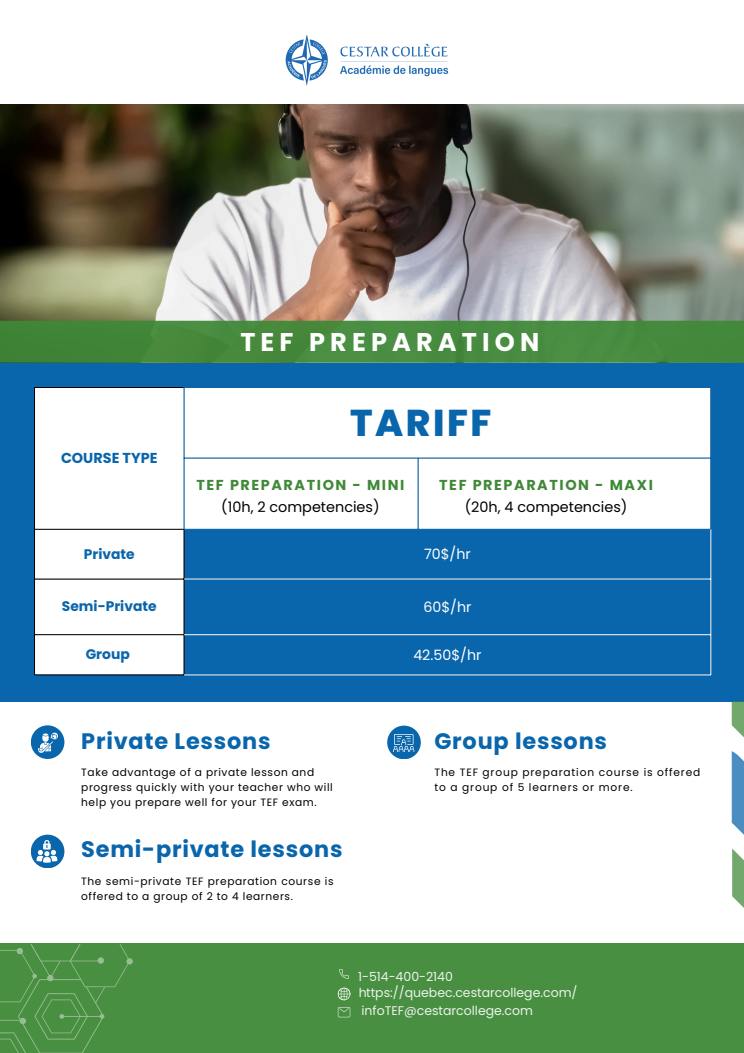
<style>
.page{position:relative;width:744px;height:1053px;background:#fff}
.page>*{position:absolute;margin:0;border:0;box-sizing:border-box;transform-origin:0 0}
.t1{font:800 37.28px "Poppins";letter-spacing:.07em;color:#0965ac}
.t2{font:700 25.6px "Poppins";letter-spacing:.2em;color:#fff}
.t3{font:700 22.4px "Poppins";letter-spacing:.035em;color:#0965ac}
.t4{font:14.4px "Poppins";color:#000}
.t5{font:700 14.4px "Poppins";letter-spacing:.11em;color:#408938}
.t6{font:700 14.4px "Poppins";color:#0965ac}
.t7{font:14.24px "Poppins";color:#fff}
.t8{font:700 13.84px "Poppins";color:#0965ac}
.t9{font:12.48px "Poppins";color:#fff}
.t10{font:10.64px/15px "Poppins";letter-spacing:.055em;color:#000}
.t11{font:10.64px/15px "Poppins";letter-spacing:.08em;color:#000}
</style>
<div class="page">
<img style="left:0;top:105px;width:744px;height:216px">
<div style="left:0;top:943px;width:744px;height:109px;background:#498f42"></div>
<svg style="left:339px;top:969px;width:10px;height:9px"></svg>
<svg style="left:338px;top:987px;width:12px;height:12px"></svg>
<svg style="left:338px;top:1007px;width:12px;height:10px"></svg>
<img style="left:285px;top:35px;width:164px;height:51px">
<div style="left:0;top:363px;width:744px;height:338px;background:#0965ac"></div>
<svg style="left:35px;top:388px;width:676px;height:286px;fill:#fff"></svg>
<hr style="left:34px;top:387px;width:1px;height:287px;background:#000">
<hr style="left:184px;top:529px;width:1px;height:145px;background:#000">
<hr style="left:34px;top:387px;width:150px;height:1px;background:#000">
<hr style="left:34px;top:529px;width:150px;height:1px;background:#000">
<hr style="left:34px;top:579px;width:150px;height:1px;background:#000">
<hr style="left:34px;top:634px;width:150px;height:1px;background:#000">
<hr style="left:34px;top:674px;width:150px;height:1px;background:#000">
<hr style="left:184px;top:387px;width:1px;height:142px;background:#0965ac">
<hr style="left:418px;top:458px;width:1px;height:71px;background:#0965ac">
<hr style="left:184px;top:458px;width:527px;height:1px;background:#0965ac">
<hr style="left:184px;top:529px;width:527px;height:1px;background:#0965ac">
<hr style="left:711px;top:529px;width:1px;height:145px;background:#fff">
<hr style="left:184px;top:579px;width:527px;height:1px;background:#fff">
<hr style="left:184px;top:634px;width:527px;height:1px;background:#fff">
<hr style="left:184px;top:674px;width:527px;height:1px;background:#fff">
<svg style="left:0;top:321px;width:744px;height:42px;background:#46893d"></svg>
<div style="left:387px;top:725px;width:34px;height:34px;background:#0965ac;border-radius:50%"></div>
<svg style="left:393px;top:734px;width:21px;height:18px"></svg>
<div style="left:31px;top:725px;width:33px;height:34px;background:#0965ac;border-radius:50%"></div>
<div style="left:31px;top:834px;width:33px;height:34px;background:#0965ac;border-radius:50%"></div>
<svg style="left:38px;top:732px;width:20px;height:20px"></svg>
<svg style="left:36px;top:840px;width:21px;height:22px"></svg>
<svg style="left:0;top:944px;width:133px;height:108px"></svg>
<svg style="left:732px;top:701px;width:12px;height:207px"></svg>
<p class="t2" style="left:240px;top:324px;width:301px">TEF PREPARATION</p>
<p class="t6" style="left:61px;top:448px;width:98px">COURSE TYPE</p>
<h5 class="t1" style="left:350px;top:396px;width:143px">TARIFF</h5>
<p class="t5" style="left:197px;top:475px;width:209px">TEF PREPARATION - MINI</p>
<p class="t5" style="left:439px;top:475px;width:215px">TEF PREPARATION - MAXI</p>
<h3 class="t4" style="left:465px;top:497px;width:164px">(20h, 4 competencies)</h3>
<p class="t4" style="left:221px;top:497px;width:160px">(10h, 2 competencies)</p>
<p class="t8" style="left:84px;top:544px;width:52px">Private</p>
<h2 class="t7" style="left:424px;top:544px;width:48px">70$/hr</h2>
<p class="t8" style="left:62px;top:596px;width:96px">Semi-Private</p>
<p class="t7" style="left:423px;top:596px;width:50px">60$/hr</p>
<p class="t8" style="left:86px;top:645px;width:46px">Group</p>
<p class="t7" style="left:413px;top:644px;width:70px">42.50$/hr</p>
<h4 class="t3" style="left:81px;top:725px;width:191px">Private Lessons</h4>
<h1 class="t3" style="left:434px;top:725px;width:174px">Group lessons</h1>
<h4 class="t10" style="left:81px;top:764px;width:253px">Take advantage of a private lesson and progress quickly with your teacher who will help you prepare well for your TEF exam.</h4>
<h5 class="t11" style="left:434px;top:764px;width:268px">The TEF group preparation course is offered to a group of 5 learners or more.</h5>
<p class="t3" style="left:81px;top:833px;width:263px">Semi-private lessons</p>
<p class="t10" style="left:81px;top:873px;width:254px">The semi-private TEF preparation course is offered to a group of 2 to 4 learners.</p>
<p class="t9" style="left:358px;top:967px;width:96px">1-514-400-2140</p>
<p class="t9" style="left:361px;top:1001px;width:173px">infoTEF@cestarcollege.com</p>
<p class="t9" style="left:358px;top:983px;width:221px">https://quebec.cestarcollege.com/</p>
</div>
